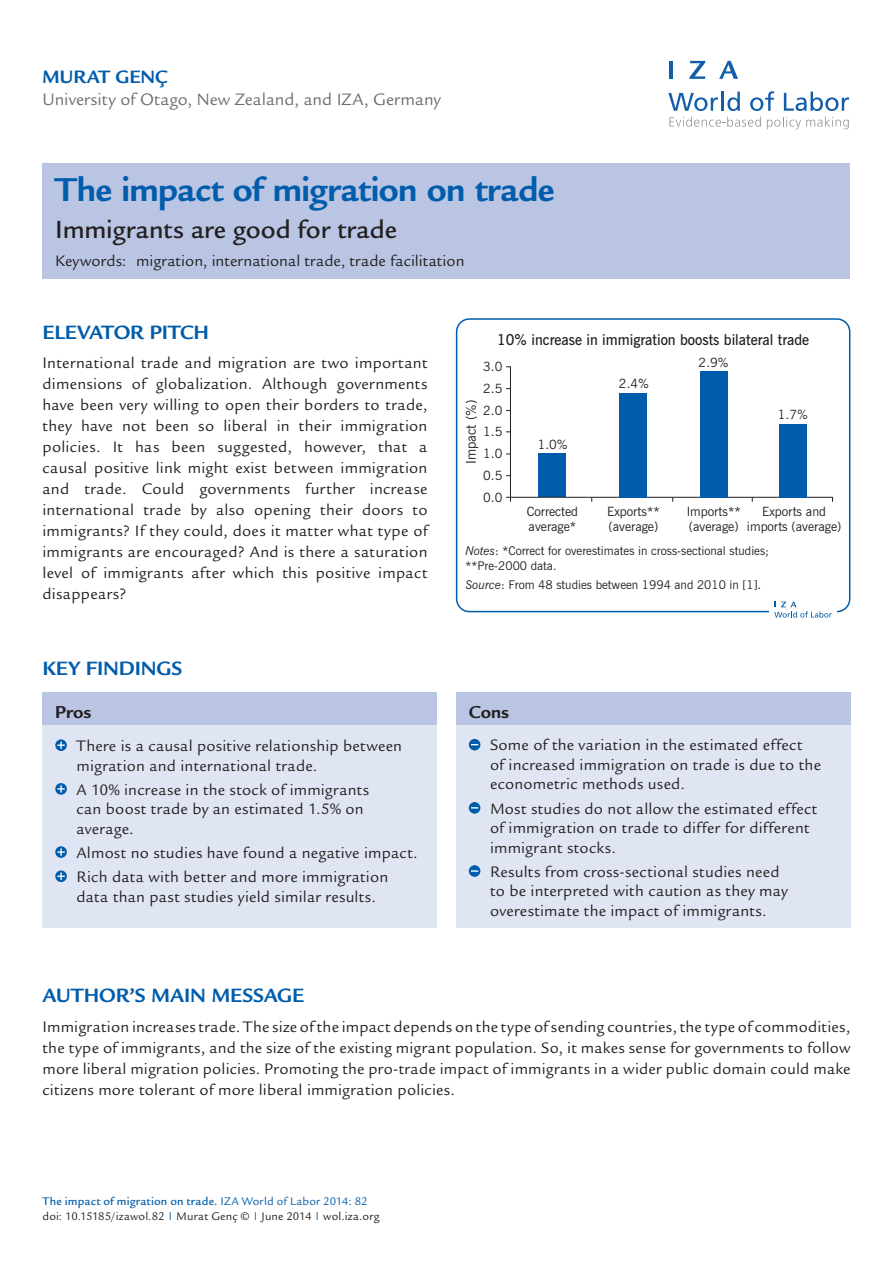
<style>
.page{position:relative;width:893px;height:1263px;background:#fff}
.page>*{position:absolute;margin:0;border:0;box-sizing:border-box;transform-origin:0 0}
.t1{font:700 36px "Legacy Sans Std";letter-spacing:-.015em;color:#015dab}
.t2{font:500 27px "Legacy Sans Std";color:#231f20}
.t3{font:700 21px "Legacy Sans Std";letter-spacing:-.01em;color:#015dab}
.t4{font:700 19.5px "Legacy Sans Std";letter-spacing:-.01em;color:#015dab}
.t5{font:700 18.75px "Legacy Sans Std";letter-spacing:-.005em;color:#231f20}
.t6{font:18px "Legacy Sans Std";color:#6c6d70}
.t7{font:16.5px/21px "Legacy Sans Std";letter-spacing:.015em;color:#231f20}
.t8{font:600 15px "News Gothic BT";color:#231f20;scale:.96 1}
.t9{font:13.5px "News Gothic BT";color:#231f20}
.t10{font:12.75px/21.8px "News Gothic BT";color:#231f20}
.t11{font:12px/15px "News Gothic BT";color:#231f20}
.t12{font:12px/15px "Legacy Sans Std";letter-spacing:.015em;color:#231f20}
.s1{font-style:italic}
.s2{font-weight:500;color:#015dab}
.s3{color:#015dab}
</style>
<div class="page">
<svg style="left:668px;top:93px;width:50px;height:18px"></svg>
<hr style="left:721px;top:92px;width:3px;height:19px;background:#125eaa">
<svg style="left:727px;top:92px;width:13px;height:19px"></svg>
<svg style="left:750px;top:91px;width:24px;height:20px"></svg>
<svg style="left:784px;top:92px;width:65px;height:19px"></svg>
<svg style="left:669px;top:117px;width:92px;height:10px"></svg>
<svg style="left:767px;top:117px;width:82px;height:12px"></svg>
<hr style="left:669px;top:61px;width:4px;height:18px;background:#125eaa">
<svg style="left:689px;top:61px;width:16px;height:18px"></svg>
<svg style="left:719px;top:61px;width:19px;height:18px"></svg>
<div style="left:456px;top:694px;width:394px;height:234px;background:#e0e5f3"></div>
<div style="left:43px;top:694px;width:394px;height:233px;background:#e0e5f3"></div>
<div style="left:43px;top:692px;width:394px;height:32px;background:#b9c5e3"></div>
<div style="left:456px;top:692px;width:394px;height:32px;background:#b9c5e3"></div>
<svg style="left:55px;top:739px;width:12px;height:12px"></svg>
<svg style="left:57px;top:741px;width:8px;height:8px"></svg>
<svg style="left:55px;top:783px;width:12px;height:12px"></svg>
<svg style="left:57px;top:785px;width:8px;height:7px"></svg>
<svg style="left:55px;top:846px;width:12px;height:12px"></svg>
<svg style="left:57px;top:848px;width:8px;height:8px"></svg>
<svg style="left:55px;top:870px;width:12px;height:12px"></svg>
<svg style="left:57px;top:872px;width:8px;height:8px"></svg>
<svg style="left:469px;top:739px;width:11px;height:11px"></svg>
<svg style="left:469px;top:802px;width:11px;height:12px"></svg>
<div style="left:469px;top:865px;width:11px;height:12px;background:#015dab;border-radius:50%"></div>
<svg style="left:471px;top:870px;width:7px;height:2px"></svg>
<div style="left:43px;top:163px;width:807px;height:116px;background:#b9c5e3"></div>
<div style="left:456px;top:318px;width:394px;height:294px;border:2px solid #015dab;border-radius:13px"></div>
<svg style="left:506px;top:366px;width:5px;height:136px"></svg>
<div style="left:539px;top:454px;width:27px;height:43px;background:#015dab"></div>
<hr style="left:506px;top:497px;width:327px;height:1px;background:#231f20">
<div style="left:620px;top:393px;width:27px;height:104px;background:#015dab"></div>
<div style="left:700px;top:371px;width:27px;height:126px;background:#015dab"></div>
<div style="left:780px;top:424px;width:27px;height:73px;background:#015dab"></div>
<div style="left:769px;top:596px;width:68px;height:27px;background:#fff"></div>
<svg style="left:774px;top:602px;width:58px;height:16px"></svg>
<p class="t4" style="left:43px;top:66px;width:127px">Murat Genç</p>
<p class="t6" style="left:43px;top:89px;width:400px">University of Otago, New Zealand, and IZA, Germany</p>
<h1 class="t1" style="left:55px;top:169px;width:501px">The impact of migration on trade</h1>
<h2 class="t2" style="left:55px;top:214px;width:343px">Immigrants are good for trade</h2>
<p class="t7" style="left:55px;top:251px;width:411px">Keywords: migration, international trade, trade facilitation</p>
<p class="t3" style="left:43px;top:320px;width:168px">ELEVATOR PITCH</p>
<p class="t7" style="left:43px;top:353px;width:387px;text-align:justify">International trade and migration are two important dimensions of globalization. Although governments have been very willing to open their borders to trade, they have not been so liberal in their immigration policies. It has been suggested, however, that a causal positive link might exist between immigration and trade. Could governments further increase international trade by also opening their doors to immigrants? If they could, does it matter what type of immigrants are encouraged? And is there a saturation level of immigrants after which this positive impact disappears?</p>
<p class="t3" style="left:43px;top:656px;width:141px">KEY FINDINGS</p>
<p class="t5" style="left:55px;top:701px;width:38px">Pros</p>
<p class="t7" style="left:77px;top:736px;width:327px;line-height:19.5px">There is a causal positive relationship between migration and international trade.</p>
<p class="t7" style="left:77px;top:780px;width:294px;line-height:19.5px">A 10% increase in the stock of immigrants can boost trade by an estimated 1.5% on average.</p>
<p class="t7" style="left:77px;top:841px;width:343px;line-height:24.2px">Almost no studies have found a negative impact.<br>Rich data with better and more immigration</p>
<p class="t7" style="left:77px;top:886px;width:301px">data than past studies yield similar results.</p>
<p class="t8" style="left:497px;top:331px;width:327px">10% increase in immigration boosts bilateral trade</p>
<p class="t10" style="left:619px;top:373px;width:32px">2.4%</p>
<p class="t10" style="left:699px;top:351px;width:32px">2.9%</p>
<p class="t10" style="left:483px;top:356px;width:21px;text-align:justify">3.0<br>2.5<br>2.0<br>1.5<br>1.0<br>0.5<br>0.0</p>
<p class="t9" style="left:463px;top:464px;width:66px;rotate:-90deg">Impact (%)</p>
<p class="t10" style="left:778px;top:404px;width:32px">1.7%</p>
<p class="t10" style="left:538px;top:434px;width:32px">1.0%</p>
<p class="t10" style="left:527px;top:504px;width:53px;line-height:15px">Corrected average*</p>
<p class="t10" style="left:607px;top:504px;width:54px;line-height:15px">Exports** (average)</p>
<p class="t10" style="left:687px;top:504px;width:56px;line-height:15px">Imports** (average)</p>
<p class="t10" style="left:747px;top:504px;width:96px;line-height:15px;text-align:center">Exports and imports (average)</p>
<p class="t11" style="left:465px;top:543px;width:305px"><span class="s1">Notes</span>: *Correct for overestimates in cross-sectional studies; **Pre-2000 data.</p>
<p class="t11" style="left:465px;top:577px;width:297px"><span class="s1">Source</span>: From 48 studies between 1994 and 2010 in [1].</p>
<p class="t5" style="left:469px;top:701px;width:42px">Cons</p>
<p class="t7" style="left:490px;top:736px;width:332px;line-height:19.5px">Some of the variation in the estimated effect<br>of increased immigration on trade is due to the econometric methods used.</p>
<p class="t7" style="left:490px;top:799px;width:329px;line-height:19.5px">Most studies do not allow the estimated effect of immigration on trade to differ for different immigrant stocks.</p>
<p class="t7" style="left:490px;top:862px;width:299px;line-height:19.5px">Results from cross-sectional studies need to be interpreted with caution as they may overestimate the impact of immigrants.</p>
<p class="t3" style="left:43px;top:983px;width:15px">AUT</p>
<p class="t3" style="left:84px;top:983px;width:220px">HOR’S MAIN MESSAGE</p>
<p class="t7" style="left:43px;top:1016px;width:809px;text-align:justify">Immigration increases trade. The size of the impact depends on the type of sending countries, the type of commodities, the type of immigrants, and the size of the existing migrant population. So, it makes sense for governments to follow more liberal migration policies. Promoting the pro-trade impact of immigrants in a wider public domain could make citizens more tolerant of more liberal immigration policies.</p>
<p class="t12" style="left:43px;top:1193px;width:338px"><span class="s2">The impact of migration on trade.</span> <span class="s3">IZA World of Labor 2014: 82 </span>doi: 10.15185/izawol.82 <sup>|</sup> Murat Genç © <sup>|</sup> June 2014 <sup>|</sup> wol.iza.org</p>
</div>
